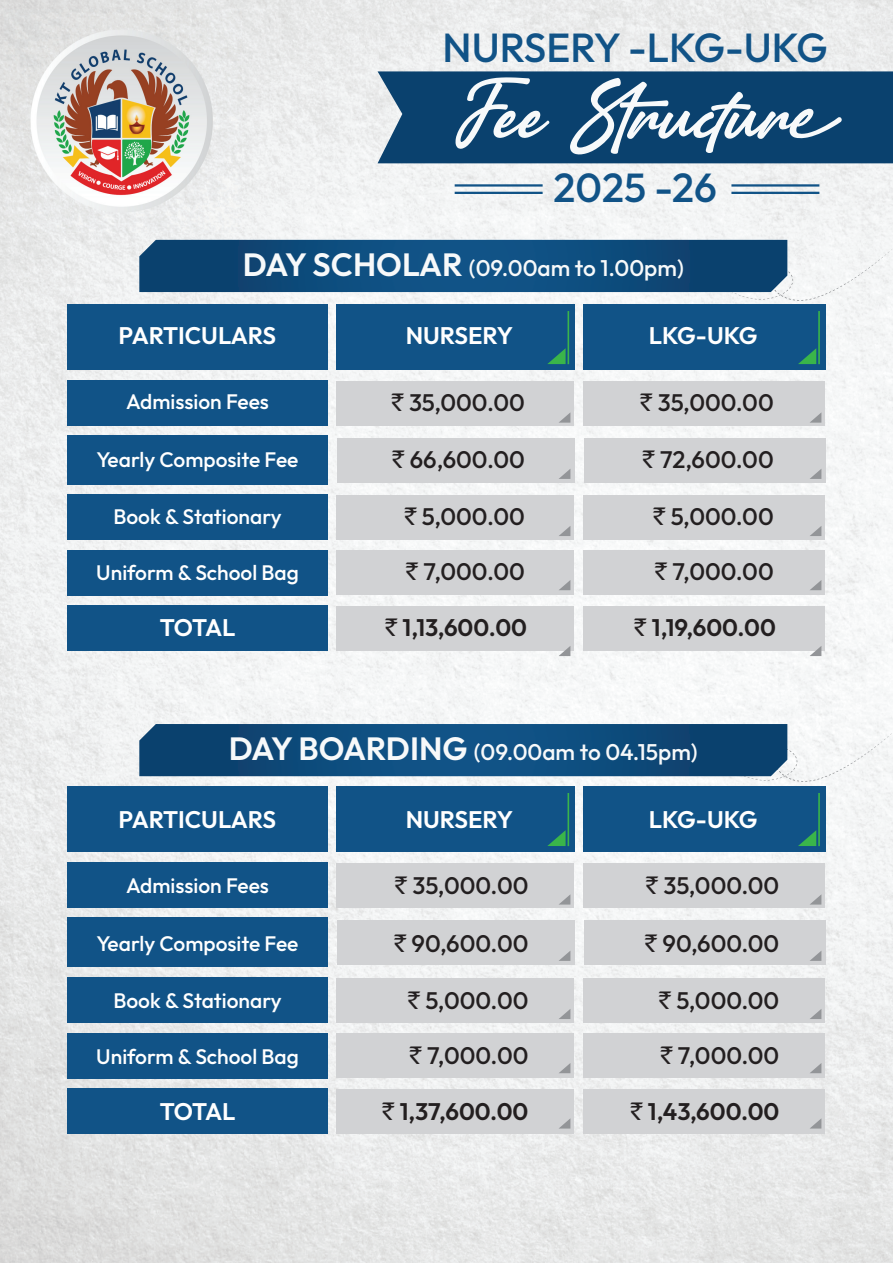
<style>
.page{position:relative;width:893px;height:1263px;background:#fff}
.page>*{position:absolute;margin:0;border:0;box-sizing:border-box;transform-origin:0 0}
.t1{font:70.8px "Amertha PERSONALUSEONLY";color:#f7f9fa}
.t2{font:500 40.65px "Outfit";color:#115387}
.t3{font:500 24px "Outfit";color:#231f20}
.t4{font:600 24px "Outfit";letter-spacing:-.01em;color:#fff}
.t5{font:600 24px "Outfit";color:#231f20}
.t6{font:500 22.65px "Outfit";color:#f7f9fa}
.t7{font:500 21px "Outfit";color:#fff}
.s1{font-weight:600;font-size:32.25px}
.s2{font-family:"Indian Rupee";font-weight:400}
</style>
<div class="page">
<img style="left:0;top:0;width:893px;height:1263px">
<img style="left:4px;top:9px;width:238px;height:223px">
<div style="left:378px;top:71px;width:515px;height:92px;background:#0a416e"></div>
<hr style="left:455px;top:184px;width:88px;height:3px;background:#115387">
<hr style="left:455px;top:192px;width:88px;height:2px;background:#115387">
<hr style="left:731px;top:184px;width:88px;height:3px;background:#115387">
<hr style="left:731px;top:192px;width:88px;height:2px;background:#115387">
<svg style="left:139px;top:240px;width:753px;height:61px"></svg>
<div style="left:336px;top:863px;width:238px;height:44px;background:#d1d2d4"></div>
<div style="left:337px;top:920px;width:238px;height:44px;background:#d1d2d4"></div>
<div style="left:336px;top:978px;width:238px;height:45px;background:#d1d2d4"></div>
<div style="left:336px;top:1033px;width:238px;height:45px;background:#d1d2d4"></div>
<div style="left:336px;top:1089px;width:238px;height:44px;background:#d1d2d4"></div>
<svg style="left:559px;top:895px;width:11px;height:9px"></svg>
<svg style="left:559px;top:951px;width:11px;height:10px"></svg>
<svg style="left:559px;top:1009px;width:11px;height:10px"></svg>
<svg style="left:559px;top:1063px;width:11px;height:10px"></svg>
<svg style="left:559px;top:1119px;width:11px;height:9px"></svg>
<div style="left:584px;top:863px;width:241px;height:44px;background:#d1d2d4"></div>
<div style="left:584px;top:920px;width:242px;height:44px;background:#d1d2d4"></div>
<div style="left:584px;top:978px;width:241px;height:45px;background:#d1d2d4"></div>
<div style="left:584px;top:1033px;width:241px;height:45px;background:#d1d2d4"></div>
<div style="left:584px;top:1089px;width:241px;height:44px;background:#d1d2d4"></div>
<svg style="left:810px;top:895px;width:11px;height:9px"></svg>
<svg style="left:810px;top:951px;width:11px;height:10px"></svg>
<svg style="left:810px;top:1009px;width:11px;height:10px"></svg>
<svg style="left:810px;top:1063px;width:11px;height:10px"></svg>
<svg style="left:810px;top:1119px;width:11px;height:9px"></svg>
<div style="left:336px;top:786px;width:238px;height:66px;background:#115387"></div>
<div style="left:583px;top:786px;width:243px;height:66px;background:#115387"></div>
<svg style="left:139px;top:724px;width:753px;height:58px"></svg>
<div style="left:67px;top:786px;width:261px;height:66px;background:#115387"></div>
<div style="left:67px;top:918px;width:261px;height:49px;background:#115387"></div>
<div style="left:67px;top:978px;width:261px;height:45px;background:#115387"></div>
<div style="left:67px;top:1033px;width:261px;height:45px;background:#115387"></div>
<div style="left:67px;top:1089px;width:261px;height:45px;background:#115387"></div>
<div style="left:67px;top:863px;width:261px;height:45px;background:#115387"></div>
<svg style="left:547px;top:830px;width:19px;height:16px"></svg>
<hr style="left:568px;top:793px;width:1px;height:53px;background:#3ab54a">
<svg style="left:798px;top:830px;width:18px;height:16px"></svg>
<hr style="left:818px;top:793px;width:2px;height:53px;background:#3ab54a">
<div style="left:336px;top:381px;width:238px;height:44px;background:#d1d2d4"></div>
<div style="left:337px;top:438px;width:238px;height:45px;background:#d1d2d4"></div>
<div style="left:336px;top:495px;width:238px;height:45px;background:#d1d2d4"></div>
<div style="left:336px;top:550px;width:238px;height:45px;background:#d1d2d4"></div>
<div style="left:336px;top:606px;width:238px;height:45px;background:#d1d2d4"></div>
<svg style="left:559px;top:413px;width:11px;height:10px"></svg>
<svg style="left:559px;top:469px;width:11px;height:10px"></svg>
<svg style="left:559px;top:526px;width:11px;height:10px"></svg>
<svg style="left:559px;top:580px;width:11px;height:10px"></svg>
<svg style="left:559px;top:646px;width:11px;height:10px"></svg>
<div style="left:584px;top:381px;width:241px;height:44px;background:#d1d2d4"></div>
<div style="left:584px;top:438px;width:242px;height:45px;background:#d1d2d4"></div>
<div style="left:584px;top:495px;width:241px;height:45px;background:#d1d2d4"></div>
<div style="left:584px;top:550px;width:241px;height:45px;background:#d1d2d4"></div>
<div style="left:584px;top:606px;width:241px;height:45px;background:#d1d2d4"></div>
<svg style="left:810px;top:413px;width:11px;height:10px"></svg>
<svg style="left:810px;top:469px;width:11px;height:10px"></svg>
<svg style="left:810px;top:526px;width:11px;height:10px"></svg>
<svg style="left:810px;top:580px;width:11px;height:10px"></svg>
<svg style="left:809px;top:646px;width:12px;height:10px"></svg>
<div style="left:336px;top:304px;width:238px;height:66px;background:#115387"></div>
<div style="left:583px;top:304px;width:243px;height:66px;background:#115387"></div>
<div style="left:67px;top:304px;width:261px;height:66px;background:#115387"></div>
<div style="left:67px;top:436px;width:261px;height:49px;background:#115387"></div>
<div style="left:67px;top:495px;width:261px;height:45px;background:#115387"></div>
<div style="left:67px;top:550px;width:261px;height:45px;background:#115387"></div>
<div style="left:67px;top:606px;width:261px;height:45px;background:#115387"></div>
<div style="left:67px;top:381px;width:261px;height:45px;background:#115387"></div>
<svg style="left:547px;top:348px;width:19px;height:16px"></svg>
<hr style="left:568px;top:311px;width:1px;height:53px;background:#3ab54a">
<svg style="left:798px;top:348px;width:18px;height:16px"></svg>
<hr style="left:818px;top:311px;width:2px;height:53px;background:#3ab54a">
<h2 class="t2" style="left:443px;top:30px;width:387px">NURSERY -LKG-UKG</h2>
<h1 class="t1" style="left:452px;top:54px;width:367px">Fee Structure</h1>
<h2 class="t2" style="left:554px;top:169px;width:165px">2025 -26</h2>
<p class="t6" style="left:243px;top:258px;width:442px"><span class="s1">DAY SCHOLAR</span> (09.00am to 1.00pm)</p>
<p class="t4" style="left:118px;top:324px;width:159px">PARTICULARS</p>
<p class="t4" style="left:406px;top:324px;width:109px">NURSERY</p>
<p class="t4" style="left:649px;top:324px;width:110px">LKG-UKG</p>
<p class="t7" style="left:126px;top:392px;width:144px">Admission Fees</p>
<p class="t7" style="left:97px;top:450px;width:203px">Yearly Composite Fee</p>
<p class="t7" style="left:113px;top:507px;width:170px">Book &amp; Stationary</p>
<p class="t7" style="left:96px;top:563px;width:204px">Uniform &amp; School Bag</p>
<p class="t4" style="left:160px;top:617px;width:77px">TOTAL</p>
<p class="t3" style="left:392px;top:391px;width:135px"><span class="s2">`</span>35,000.00</p>
<p class="t3" style="left:392px;top:448px;width:134px"><span class="s2">`</span>66,600.00</p>
<p class="t3" style="left:405px;top:506px;width:122px"><span class="s2">`</span>5,000.00</p>
<p class="t3" style="left:406px;top:561px;width:120px"><span class="s2">`</span>7,000.00</p>
<p class="t5" style="left:385px;top:616px;width:143px"><span class="s2">`</span>1,13,600.00</p>
<p class="t3" style="left:641px;top:391px;width:135px"><span class="s2">`</span>35,000.00</p>
<p class="t3" style="left:643px;top:448px;width:132px"><span class="s2">`</span>72,600.00</p>
<p class="t3" style="left:653px;top:506px;width:122px"><span class="s2">`</span>5,000.00</p>
<p class="t3" style="left:655px;top:561px;width:120px"><span class="s2">`</span>7,000.00</p>
<p class="t5" style="left:635px;top:616px;width:143px"><span class="s2">`</span>1,19,600.00</p>
<p class="t6" style="left:229px;top:742px;width:470px"><span class="s1">DAY BOARDING</span> (09.00am to 04.15pm)</p>
<p class="t4" style="left:118px;top:808px;width:159px">PARTICULARS</p>
<p class="t7" style="left:126px;top:876px;width:144px">Admission Fees</p>
<p class="t7" style="left:97px;top:934px;width:203px">Yearly Composite Fee</p>
<p class="t7" style="left:113px;top:991px;width:170px">Book &amp; Stationary</p>
<p class="t7" style="left:96px;top:1047px;width:204px">Uniform &amp; School Bag</p>
<p class="t4" style="left:160px;top:1101px;width:77px">TOTAL</p>
<p class="t4" style="left:406px;top:808px;width:109px">NURSERY</p>
<p class="t4" style="left:649px;top:808px;width:110px">LKG-UKG</p>
<p class="t3" style="left:395px;top:875px;width:135px"><span class="s2">`</span>35,000.00</p>
<p class="t3" style="left:394px;top:933px;width:136px"><span class="s2">`</span>90,600.00</p>
<p class="t3" style="left:408px;top:990px;width:122px"><span class="s2">`</span>5,000.00</p>
<p class="t3" style="left:410px;top:1045px;width:120px"><span class="s2">`</span>7,000.00</p>
<p class="t5" style="left:382px;top:1101px;width:147px"><span class="s2">`</span>1,37,600.00</p>
<p class="t3" style="left:646px;top:875px;width:135px"><span class="s2">`</span>35,000.00</p>
<p class="t3" style="left:645px;top:933px;width:136px"><span class="s2">`</span>90,600.00</p>
<p class="t3" style="left:659px;top:990px;width:122px"><span class="s2">`</span>5,000.00</p>
<p class="t3" style="left:661px;top:1045px;width:120px"><span class="s2">`</span>7,000.00</p>
<p class="t5" style="left:631px;top:1101px;width:150px"><span class="s2">`</span>1,43,600.00</p>
</div>
